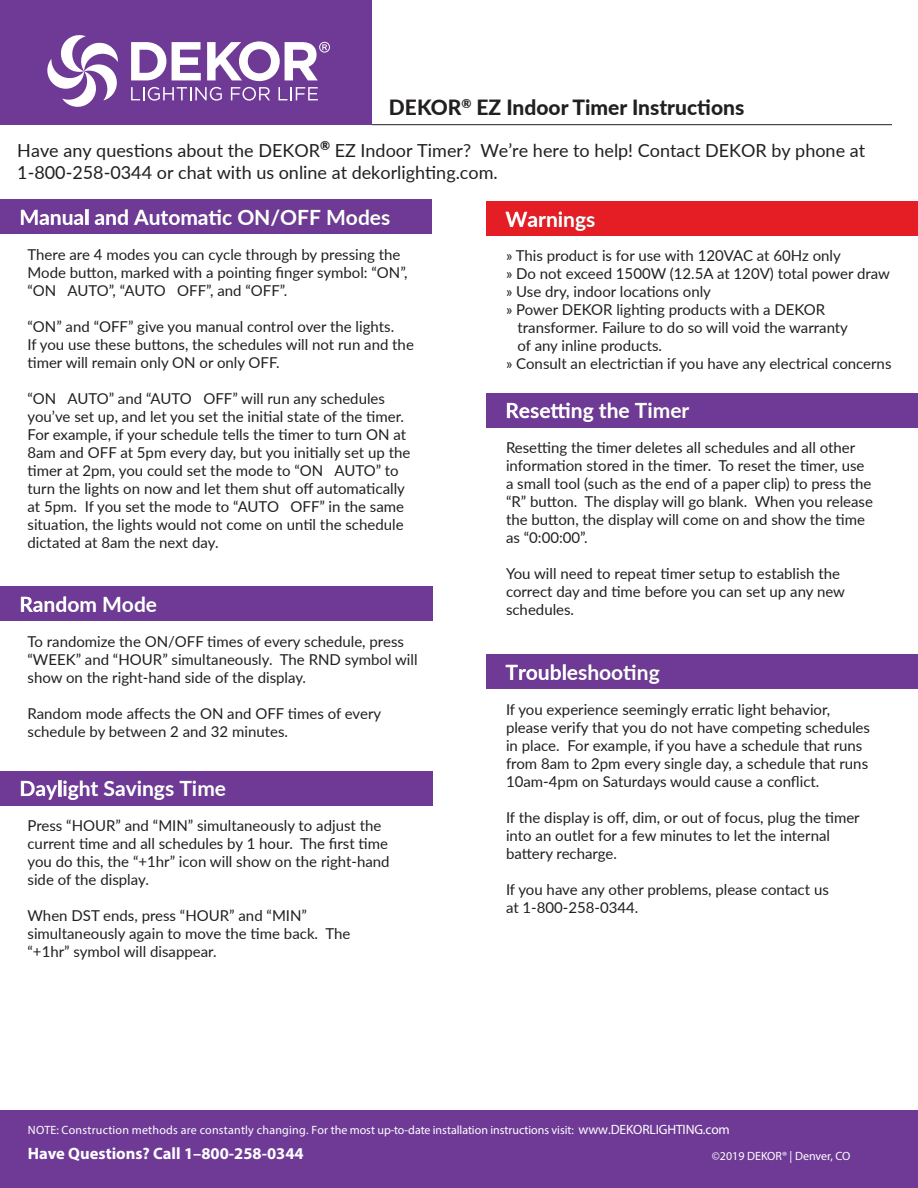
<style>
.page{position:relative;width:918px;height:1188px;background:#fff}
.page>*{position:absolute;margin:0;border:0;box-sizing:border-box;transform-origin:0 0}
.t1{font:700 21px "Lato";color:#fff}
.t2{font:800 21px "Lato";color:#221f1f}
.t3{font:18px/21.6px "Lato";color:#221f1f}
.t4{font:700 16.5px "Myriad Pro";color:#fff}
.t5{font:15px/18px "Lato";color:#221f1f}
.t6{font:12px "Myriad Pro";letter-spacing:.005em;color:#fff}
.s1{font-size:13.5px}
</style>
<div class="page">
<hr style="left:372px;top:124px;width:520px;height:1px;background:#221f1f">
<div style="left:0;top:1110px;width:918px;height:78px;background:#6f3a96"></div>
<div style="left:0;top:0;width:372px;height:125px;background:#6f3a96"></div>
<svg style="left:47px;top:35px;width:71px;height:72px"></svg>
<svg style="left:131px;top:42px;width:35px;height:38px"></svg>
<svg style="left:172px;top:42px;width:29px;height:38px"></svg>
<svg style="left:131px;top:87px;width:91px;height:14px"></svg>
<svg style="left:231px;top:87px;width:39px;height:14px"></svg>
<svg style="left:279px;top:87px;width:39px;height:13px"></svg>
<svg style="left:207px;top:41px;width:123px;height:40px"></svg>
<div style="left:0;top:200px;width:432px;height:34px;background:#6f3a96"></div>
<img style="left:21px;top:210px;width:17px;height:15px">
<svg style="left:40px;top:209px;width:48px;height:16px"></svg>
<svg style="left:95px;top:214px;width:21px;height:11px"></svg>
<img style="left:118px;top:209px;width:10px;height:16px">
<img style="left:134px;top:210px;width:15px;height:15px">
<svg style="left:150px;top:214px;width:9px;height:11px"></svg>
<img style="left:161px;top:211px;width:7px;height:14px">
<svg style="left:169px;top:214px;width:11px;height:11px"></svg>
<img style="left:182px;top:214px;width:15px;height:11px">
<svg style="left:199px;top:214px;width:9px;height:11px"></svg>
<img style="left:209px;top:209px;width:12px;height:16px">
<svg style="left:223px;top:214px;width:9px;height:11px"></svg>
<img style="left:238px;top:209px;width:16px;height:16px">
<img style="left:256px;top:210px;width:13px;height:15px">
<img style="left:271px;top:209px;width:26px;height:17px">
<img style="left:299px;top:210px;width:10px;height:15px">
<img style="left:311px;top:210px;width:10px;height:15px">
<img style="left:328px;top:210px;width:16px;height:15px">
<svg style="left:347px;top:214px;width:10px;height:11px"></svg>
<img style="left:359px;top:209px;width:10px;height:16px">
<svg style="left:371px;top:214px;width:19px;height:11px"></svg>
<div style="left:486px;top:201px;width:432px;height:35px;background:#e51d25"></div>
<img style="left:506px;top:212px;width:21px;height:15px">
<svg style="left:528px;top:216px;width:29px;height:11px"></svg>
<img style="left:559px;top:211px;width:3px;height:16px">
<svg style="left:565px;top:216px;width:9px;height:11px"></svg>
<img style="left:576px;top:216px;width:10px;height:14px">
<svg style="left:587px;top:216px;width:8px;height:11px"></svg>
<div style="left:0;top:587px;width:432px;height:34px;background:#6f3a96"></div>
<img style="left:21px;top:597px;width:12px;height:15px">
<svg style="left:34px;top:601px;width:20px;height:11px"></svg>
<img style="left:56px;top:596px;width:10px;height:16px">
<svg style="left:68px;top:601px;width:11px;height:11px"></svg>
<img style="left:81px;top:601px;width:15px;height:11px">
<img style="left:104px;top:597px;width:16px;height:15px">
<svg style="left:123px;top:601px;width:10px;height:11px"></svg>
<img style="left:135px;top:596px;width:10px;height:16px">
<svg style="left:147px;top:601px;width:10px;height:11px"></svg>
<div style="left:0;top:771px;width:432px;height:35px;background:#6f3a96"></div>
<img style="left:21px;top:781px;width:14px;height:15px">
<svg style="left:36px;top:785px;width:9px;height:11px"></svg>
<img style="left:46px;top:785px;width:11px;height:15px">
<svg style="left:59px;top:781px;width:2px;height:15px"></svg>
<img style="left:63px;top:781px;width:4px;height:15px">
<img style="left:68px;top:785px;width:10px;height:15px">
<img style="left:80px;top:781px;width:9px;height:15px">
<img style="left:91px;top:782px;width:7px;height:14px">
<img style="left:104px;top:781px;width:10px;height:15px">
<svg style="left:116px;top:785px;width:20px;height:11px"></svg>
<img style="left:138px;top:781px;width:3px;height:15px">
<svg style="left:143px;top:785px;width:10px;height:11px"></svg>
<img style="left:155px;top:785px;width:10px;height:15px">
<svg style="left:166px;top:785px;width:8px;height:11px"></svg>
<img style="left:180px;top:781px;width:16px;height:15px">
<img style="left:199px;top:785px;width:15px;height:11px">
<svg style="left:216px;top:785px;width:10px;height:11px"></svg>
<div style="left:486px;top:393px;width:432px;height:35px;background:#6f3a96"></div>
<img style="left:507px;top:403px;width:12px;height:15px">
<svg style="left:520px;top:407px;width:30px;height:12px"></svg>
<img style="left:551px;top:403px;width:19px;height:16px">
<svg style="left:572px;top:407px;width:10px;height:11px"></svg>
<img style="left:583px;top:407px;width:10px;height:15px">
<img style="left:599px;top:403px;width:18px;height:16px">
<svg style="left:619px;top:407px;width:10px;height:12px"></svg>
<img style="left:635px;top:403px;width:12px;height:15px">
<img style="left:649px;top:403px;width:3px;height:15px">
<img style="left:654px;top:407px;width:15px;height:11px">
<svg style="left:671px;top:407px;width:18px;height:12px"></svg>
<div style="left:486px;top:655px;width:432px;height:34px;background:#6f3a96"></div>
<img style="left:506px;top:665px;width:12px;height:15px">
<svg style="left:519px;top:669px;width:30px;height:11px"></svg>
<img style="left:551px;top:664px;width:10px;height:16px">
<img style="left:563px;top:664px;width:3px;height:16px">
<svg style="left:568px;top:669px;width:19px;height:11px"></svg>
<img style="left:589px;top:664px;width:9px;height:16px">
<svg style="left:600px;top:669px;width:23px;height:11px"></svg>
<img style="left:624px;top:664px;width:12px;height:16px">
<svg style="left:638px;top:669px;width:10px;height:11px"></svg>
<img style="left:649px;top:669px;width:10px;height:15px">
<h1 class="t2" style="left:389px;top:95px;width:357px">DEKOR<sup>®</sup> EZ Indoor Timer Instructions</h1>
<p class="t3" style="left:17px;top:139px;width:849px">Have any questions about the DEKOR<sup>®</sup> EZ Indoor Timer? We’re here to help! Contact DEKOR by phone at<br>1-800-258-0344 or chat with us online at dekorlighting.com.</p>
<h1 class="t1" style="left:19px;top:202px;width:372px">Manual and Automatic ON/OFF Modes</h1>
<p class="t5" style="left:28px;top:246px;width:382px">There are 4 modes you can cycle through by pressing the<br>Mode button, marked with a pointing finger symbol: “ON”, “ON AUTO”, “AUTO OFF”, and “OFF”.</p>
<p class="t5" style="left:28px;top:316px;width:388px">“ON” and “OFF” give you manual control over the lights.<br>If you use these buttons, the schedules will not run and the timer will remain only ON or only OFF.</p>
<p class="t5" style="left:28px;top:388px;width:384px">“ON AUTO” and “AUTO OFF” will run any schedules you’ve set up, and let you set the initial state of the timer.<br>For example, if your schedule tells the timer to turn ON at 8am and OFF at 5pm every day, but you initially set up the timer at 2pm, you could set the mode to “ON AUTO” to turn the lights on now and let them shut off automatically at 5pm. If you set the mode to “AUTO OFF” in the same situation, the lights would not come on until the schedule dictated at 8am the next day.</p>
<h1 class="t1" style="left:19px;top:589px;width:139px">Random Mode</h1>
<p class="t5" style="left:28px;top:631px;width:392px">To randomize the ON/OFF times of every schedule, press “WEEK” and “HOUR” simultaneously. The RND symbol will show on the right-hand side of the display.</p>
<p class="t5" style="left:28px;top:703px;width:355px">Random mode affects the ON and OFF times of every schedule by between 2 and 32 minutes.</p>
<h1 class="t1" style="left:19px;top:773px;width:208px">Daylight Savings Time</h1>
<p class="t5" style="left:28px;top:816px;width:364px">Press “HOUR” and “MIN” simultaneously to adjust the current time and all schedules by 1 hour. The first time you do this, the “+1hr” icon will show on the right-hand side of the display.</p>
<p class="t5" style="left:28px;top:906px;width:324px">When DST ends, press “HOUR” and “MIN” simultaneously again to move the time back. The “+1hr” symbol will disappear.</p>
<h1 class="t1" style="left:505px;top:204px;width:91px">Warnings</h1>
<p class="t5" style="left:506px;top:246px;width:336px">» This product is for use with 120VAC at 60Hz only</p>
<p class="t5" style="left:506px;top:264px;width:386px">» Do not exceed 1500W (12.5A at 120V) total power draw</p>
<p class="t5" style="left:506px;top:282px;width:207px">» Use dry, indoor locations only</p>
<p class="t5" style="left:506px;top:300px;width:321px">» Power DEKOR lighting products with a DEKOR</p>
<p class="t5" style="left:518px;top:318px;width:332px">transformer. Failure to do so will void the warranty</p>
<p class="t5" style="left:518px;top:336px;width:146px">of any inline products.</p>
<p class="t5" style="left:506px;top:354px;width:387px">» Consult an electrictian if you have any electrical concerns</p>
<h1 class="t1" style="left:505px;top:395px;width:185px">Resetting the Timer</h1>
<p class="t5" style="left:506px;top:438px;width:369px">Resetting the timer deletes all schedules and all other information stored in the timer. To reset the timer, use a small tool (such as the end of a paper clip) to press the “R” button. The display will go blank. When you release the button, the display will come on and show the time as “0:00:00”.</p>
<p class="t5" style="left:506px;top:564px;width:341px">You will need to repeat timer setup to establish the correct day and time before you can set up any new schedules.</p>
<h1 class="t1" style="left:505px;top:657px;width:156px">Troubleshooting</h1>
<p class="t5" style="left:506px;top:700px;width:366px">If you experience seemingly erratic light behavior, please verify that you do not have competing schedules in place. For example, if you have a schedule that runs from 8am to 2pm every single day, a schedule that runs 10am-4pm on Saturdays would cause a conflict.</p>
<p class="t5" style="left:506px;top:808px;width:355px">If the display is off, dim, or out of focus, plug the timer into an outlet for a few minutes to let the internal battery recharge.</p>
<p class="t5" style="left:506px;top:880px;width:324px">If you have any other problems, please contact us at 1-800-258-0344.</p>
<p class="t6" style="left:28px;top:1125px;width:703px">NOTE: Construction methods are constantly changing. For the most up-to-date installation instructions visit: <span class="s1">www.DEKORLIGHTING.com</span></p>
<p class="t4" style="left:28px;top:1147px;width:277px">Have Questions? Call 1–800-258-0344</p>
<p class="t6" style="left:712px;top:1151px;width:140px">©2019 DEKOR® | Denver, CO</p>
</div>
